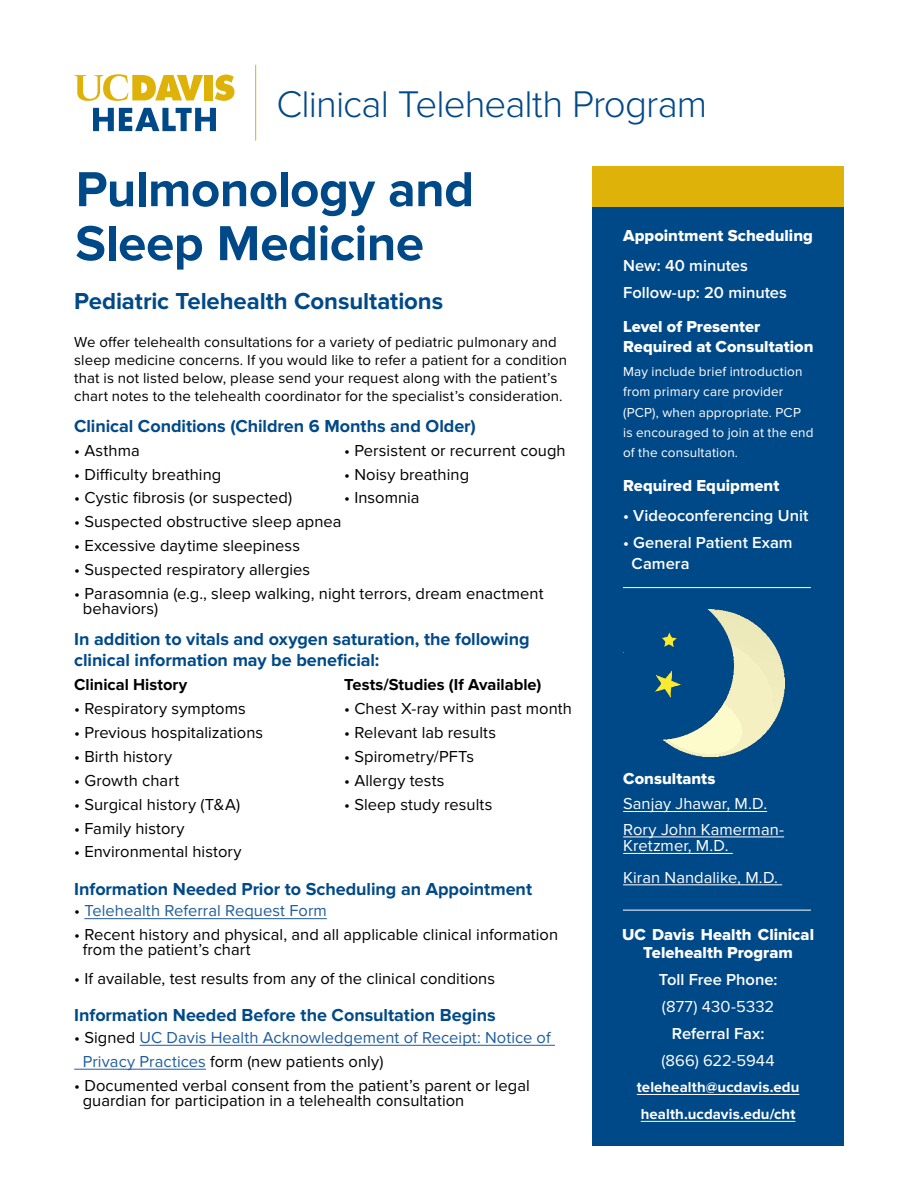
<style>
.page{position:relative;width:918px;height:1188px;background:#fff}
.page>*{position:absolute;margin:0;border:0;box-sizing:border-box;transform-origin:0 0}
.t1{font:700 51px/54px "Proxima Nova";letter-spacing:-.01em;color:#004988}
.t2{font:300 38.55px "Proxima Nova";letter-spacing:-.025em;color:#004988}
.t3{font:700 24px "Proxima Nova";letter-spacing:-.005em;color:#004988}
.t4{font:700 18px/21.6px "Proxima Nova";color:#004988}
.t5{font:16.5px/15px "Proxima Nova";letter-spacing:.005em;color:#000}
.t6{font:16.5px/18px "Proxima Nova Extrabld";color:#fff;text-align:center}
.t7{font:16.5px/23.9px "Proxima Nova";letter-spacing:.005em;color:#215e9e}
.t8{font:600 16.5px/27px "Proxima Nova";color:#fff}
.t9{font:16.5px/25.3px "Proxima Nova";color:#fff}
.t10{font:700 16.5px "Proxima Nova";color:#000}
.t11{font:15px/18px "Proxima Nova";letter-spacing:.005em;color:#000}
.t12{font:700 15px/26.8px "Proxima Nova";letter-spacing:.005em;color:#fff}
.t13{font:13.5px/20.2px "Proxima Nova";letter-spacing:.01em;color:#fff}
.s1{color:#000}
</style>
<div class="page">
<div style="left:592px;top:193px;width:252px;height:953px;background:#004988"></div>
<hr style="left:623px;top:587px;width:188px;height:1px;background:#fff">
<hr style="left:623px;top:910px;width:188px;height:1px;background:#fff">
<div style="left:592px;top:166px;width:252px;height:40px;background:#deb209"></div>
<hr style="left:637px;top:1094px;width:162px;height:1px;background:#fff">
<hr style="left:641px;top:1121px;width:154px;height:1px;background:#fff">
<hr style="left:84px;top:918px;width:243px;height:1px;background:#215e9e">
<hr style="left:140px;top:1045px;width:415px;height:1px;background:#215e9e">
<hr style="left:74px;top:1069px;width:132px;height:1px;background:#215e9e">
<hr style="left:255px;top:65px;width:1px;height:76px;background:#deb209">
<svg style="left:93px;top:108px;width:123px;height:23px"></svg>
<svg style="left:215px;top:75px;width:20px;height:26px"></svg>
<div style="left:204px;top:75px;width:9px;height:25px;background:#deb209"></div>
<svg style="left:74px;top:74px;width:129px;height:27px"></svg>
<hr style="left:623px;top:811px;width:144px;height:1px;background:#fff">
<hr style="left:623px;top:837px;width:161px;height:1px;background:#fff">
<hr style="left:623px;top:853px;width:110px;height:1px;background:#fff">
<hr style="left:623px;top:885px;width:159px;height:1px;background:#fff">
<img style="left:623px;top:609px;width:161px;height:148px">
<h2 class="t2" style="left:277px;top:82px;width:432px">Clinical Telehealth Program</h2>
<h1 class="t1" style="left:75px;top:165px;width:400px">Pulmonology and<br>Sleep Medicine</h1>
<h3 class="t3" style="left:74px;top:287px;width:371px">Pediatric Telehealth Consultations</h3>
<p class="t11" style="left:74px;top:334px;width:494px">We offer telehealth consultations for a variety of pediatric pulmonary and sleep medicine concerns. If you would like to refer a patient for a condition that is not listed below, please send your request along with the patient’s chart notes to the telehealth coordinator for the specialist’s consideration.</p>
<p class="t4" style="left:74px;top:416px;width:403px">Clinical Conditions (Children 6 Months and Older)</p>
<p class="t5" style="left:74px;top:443px;width:67px">• Asthma</p>
<p class="t5" style="left:344px;top:443px;width:223px">• Persistent or recurrent cough</p>
<p class="t5" style="left:74px;top:467px;width:149px">• Difficulty breathing</p>
<p class="t5" style="left:344px;top:467px;width:126px">• Noisy breathing</p>
<p class="t5" style="left:74px;top:491px;width:220px">• Cystic fibrosis (or suspected)</p>
<p class="t5" style="left:344px;top:491px;width:77px">• Insomnia</p>
<p class="t5" style="left:74px;top:515px;width:269px">• Suspected obstructive sleep apnea</p>
<p class="t5" style="left:74px;top:539px;width:227px">• Excessive daytime sleepiness</p>
<p class="t5" style="left:74px;top:563px;width:238px">• Suspected respiratory allergies</p>
<p class="t5" style="left:83px;top:587px;width:462px;text-indent:-9px">• Parasomnia (e.g., sleep walking, night terrors, dream enactment behaviors)</p>
<p class="t4" style="left:74px;top:629px;width:457px">In addition to vitals and oxygen saturation, the following clinical information may be beneficial:</p>
<p class="t10" style="left:74px;top:675px;width:115px">Clinical History</p>
<p class="t10" style="left:344px;top:675px;width:199px">Tests/Studies (If Available)</p>
<p class="t5" style="left:74px;top:702px;width:173px">• Respiratory symptoms</p>
<p class="t5" style="left:344px;top:702px;width:229px">• Chest X-ray within past month</p>
<p class="t5" style="left:74px;top:725px;width:191px">• Previous hospitalizations</p>
<p class="t5" style="left:344px;top:725px;width:153px">• Relevant lab results</p>
<p class="t5" style="left:74px;top:749px;width:100px">• Birth history</p>
<p class="t5" style="left:344px;top:749px;width:131px">• Spirometry/PFTs</p>
<p class="t5" style="left:74px;top:773px;width:106px">• Growth chart</p>
<p class="t5" style="left:344px;top:773px;width:102px">• Allergy tests</p>
<p class="t5" style="left:74px;top:797px;width:167px">• Surgical history (T&amp;A)</p>
<p class="t5" style="left:344px;top:797px;width:150px">• Sleep study results</p>
<p class="t5" style="left:74px;top:821px;width:112px">• Family history</p>
<p class="t5" style="left:74px;top:845px;width:169px">• Environmental history</p>
<p class="t4" style="left:74px;top:879px;width:459px">Information Needed Prior to Scheduling an Appointment</p>
<p class="t7" style="left:74px;top:900px;width:254px"><span class="s1">•</span> Telehealth Referral Request Form</p>
<p class="t5" style="left:83px;top:928px;width:477px;text-indent:-9px">• Recent history and physical, and all applicable clinical information from the patient’s chart</p>
<p class="t5" style="left:74px;top:972px;width:422px">• If available, test results from any of the clinical conditions</p>
<p class="t4" style="left:74px;top:1005px;width:423px">Information Needed Before the Consultation Begins</p>
<p class="t7" style="left:83px;top:1026px;width:469px;text-indent:-9px"><span class="s1">• Signed</span> UC Davis Health Acknowledgement of Receipt: Notice of<br>Privacy Practices <span class="s1">form (new patients only)</span></p>
<p class="t5" style="left:83px;top:1078px;width:449px;text-indent:-9px">• Documented verbal consent from the patient’s parent or legal guardian for participation in a telehealth consultation</p>
<p class="t6" style="left:623px;top:227px;width:191px">Appointment Scheduling</p>
<p class="t8" style="left:623px;top:253px;width:165px">New: 40 minutes<br>Follow-up: 20 minutes</p>
<p class="t6" style="left:623px;top:318px;width:192px;line-height:20.2px;text-align:left">Level of Presenter<br>Required at Consultation</p>
<p class="t13" style="left:623px;top:362px;width:192px">May include brief introduction from primary care provider (PCP), when appropriate. PCP is encouraged to join at the end of the consultation.</p>
<p class="t6" style="left:623px;top:477px;width:158px">Required Equipment</p>
<p class="t8" style="left:623px;top:503px;width:187px">• Videoconferencing Unit</p>
<p class="t8" style="left:632px;top:534px;width:162px;line-height:20.2px;text-indent:-8px">• General Patient Exam<br>Camera</p>
<p class="t6" style="left:623px;top:770px;width:94px">Consultants</p>
<p class="t9" style="left:623px;top:792px;width:162px">Sanjay Jhawar, M.D.<br>Rory John Kamerman-</p>
<p class="t9" style="left:623px;top:831px;width:156px;line-height:31.3px">Kretzmer, M.D.<br>Kiran Nandalike, M.D.</p>
<p class="t6" style="left:622px;top:926px;width:193px">UC Davis Health Clinical<br>Telehealth Program</p>
<p class="t8" style="left:659px;top:967px;width:120px">Toll Free Phone:</p>
<p class="t9" style="left:662px;top:994px;width:114px">(877) 430-5332</p>
<p class="t8" style="left:672px;top:1020px;width:94px">Referral Fax:</p>
<p class="t9" style="left:661px;top:1048px;width:115px">(866) 622-5944</p>
<p class="t12" style="left:637px;top:1075px;width:164px">telehealth@ucdavis.edu health.ucdavis.edu/cht</p>
</div>
